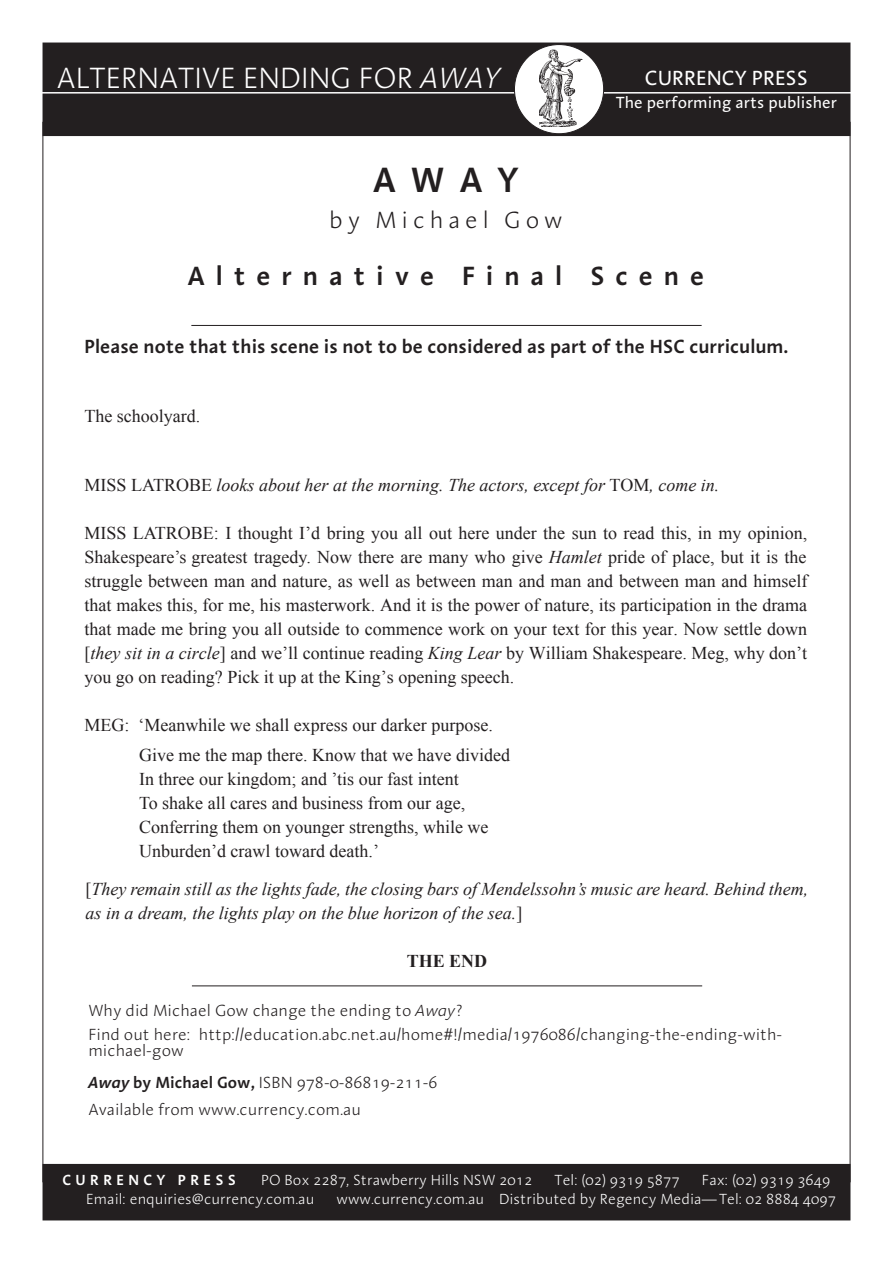
<style>
.page{position:relative;width:893px;height:1263px;background:#fff}
.page>*{position:absolute;margin:0;border:0;box-sizing:border-box;transform-origin:0 0}
.t1{font:600 36px "Linotype Aroma";color:#231f20}
.t2{font:300 30px "Linotype Aroma";color:#fff}
.t3{font:600 27px "Linotype Aroma";letter-spacing:.4em;color:#231f20}
.t4{font:300 24px "Linotype Aroma";letter-spacing:.2em;color:#231f20}
.t5{font:21px "Linotype Aroma";color:#fff}
.t6{font:600 19.5px "Linotype Aroma";color:#231f20}
.t7{font:18px/24px "Times New Roman";color:#231f20}
.t8{font:italic 18px/24px "Times New Roman";color:#231f20}
.t9{font:700 18px "Times New Roman";color:#231f20}
.t10{font:300 16.5px/24px "Linotype Aroma";color:#231f20}
.t11{font:16.5px "Linotype Aroma";color:#fff}
.t12{font:300 15px "Linotype Aroma";color:#fff}
.t13{font:600 15px "Linotype Aroma";color:#fff}
.s1{font-style:italic}
.s2{font-style:normal}
.s3{font-weight:600;font-style:italic}
.s4{font-weight:600}
</style>
<div class="page">
<div style="left:43px;top:1165px;width:807px;height:55px;background:#231f20"></div>
<div style="left:43px;top:1164px;width:807px;height:56px;border:2px solid #231f20"></div>
<div style="left:43px;top:43px;width:807px;height:92px;background:#231f20"></div>
<div style="left:43px;top:43px;width:807px;height:93px;border:2px solid #231f20"></div>
<hr style="left:37px;top:92px;width:814px;height:2px;background:#fff">
<div style="left:514px;top:45px;width:90px;height:89px;background:#fff;border-radius:50%"></div>
<img style="left:539px;top:50px;width:43px;height:77px">
<hr style="left:191px;top:325px;width:511px;height:1px;background:#231f20">
<hr style="left:192px;top:985px;width:510px;height:1px;background:#231f20">
<h2 class="t2" style="left:57px;top:59px;width:445px">ALTERNATIVE ENDING FOR <span class="s1">AWAY</span></h2>
<p class="t5" style="left:645px;top:65px;width:165px">Currency Press</p>
<p class="t11" style="left:616px;top:92px;width:223px">The performing arts publisher</p>
<h1 class="t1" style="left:373px;top:156px;width:146px">AWAy</h1>
<h3 class="t4" style="left:329px;top:205px;width:235px">by Michael Gow</h3>
<h3 class="t3" style="left:188px;top:259px;width:518px">Alternative Final Scene</h3>
<p class="t6" style="left:84px;top:333px;width:705px">Please note that this scene is not to be considered as part of the HSC curriculum.</p>
<p class="t7" style="left:84px;top:403px;width:117px">The schoolyard.</p>
<p class="t8" style="left:84px;top:472px;width:636px"><span class="s2">MISS LATROBE</span> looks about her at the morning. The actors, except for <span class="s2">TOM</span>, come in.</p>
<p class="t7" style="left:84px;top:520px;width:724px;text-align:justify">MISS LATROBE: I thought I’d bring you all out here under the sun to read this, in my opinion, Shakespeare’s greatest tragedy. Now there are many who give <span class="s1">Hamlet</span> pride of place, but it is the struggle between man and nature, as well as between man and man and between man and himself that makes this, for me, his masterwork. And it is the power of nature, its participation in the drama that made me bring you all outside to commence work on your text for this year. Now settle down [<span class="s1">they sit in a circle</span>] and we’ll continue reading <span class="s1">King Lear</span> by William Shakespeare. Meg, why don’t you go on reading? Pick it up at the King’s opening speech.</p>
<p class="t7" style="left:139px;top:709px;width:372px;line-height:30px;text-indent:-55px">MEG: ‘Meanwhile we shall express our darker purpose.<br>Give me the map there. Know that we have divided</p>
<p class="t7" style="left:139px;top:766px;width:351px">In three our kingdom; and ’tis our fast intent<br>To shake all cares and business from our age, Conferring them on younger strengths, while we Unburden’d crawl toward death.’</p>
<p class="t8" style="left:86px;top:877px;width:724px"><span class="s2">[</span>They remain still as the lights fade, the closing bars of Mendelssohn’s music are heard. Behind them, as in a dream, the lights play on the blue horizon of the sea.<span class="s2">]</span></p>
<p class="t9" style="left:407px;top:949px;width:82px">THE END</p>
<p class="t10" style="left:88px;top:998px;width:695px">Why did Michael Gow change the ending to <span class="s1">Away</span>?<br>Find out here: http://education.abc.net.au/home#!/media/1976086/changing-the-ending-with-</p>
<p class="t10" style="left:88px;top:1035px;width:351px;line-height:31.2px">michael-gow<br><span class="s3">Away</span> <span class="s4">by Michael Gow,</span> ISBN 978-0-86819-211-6</p>
<p class="t10" style="left:88px;top:1097px;width:274px">Available from www.currency.com.au</p>
<p class="t13" style="left:62px;top:1170px;width:175px">Currenc y PRE SS</p>
<p class="t12" style="left:261px;top:1170px;width:273px">PO Box 2287, Strawberry Hills NSW 2012</p>
<p class="t12" style="left:555px;top:1170px;width:127px">Tel: (02) 9319 5877</p>
<p class="t12" style="left:702px;top:1170px;width:130px">Fax: (02) 9319 3649</p>
<p class="t12" style="left:86px;top:1190px;width:230px">Email: enquiries@currency.com.au</p>
<p class="t12" style="left:337px;top:1190px;width:501px">www.currency.com.au Distributed by Regency Media—Tel: 02 8884 4097</p>
</div>
